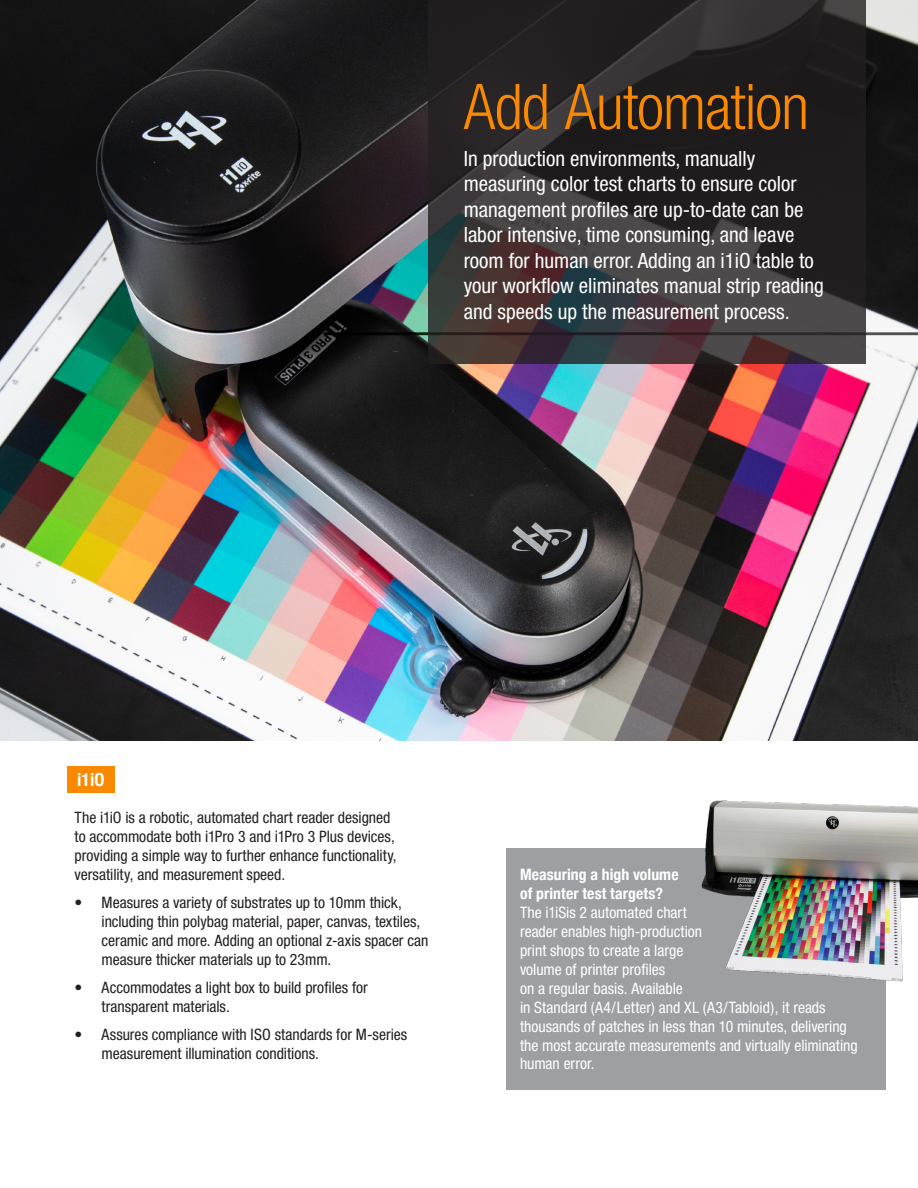
<style>
.page{position:relative;width:918px;height:1188px;background:#fff}
.page>*{position:absolute;margin:0;border:0;box-sizing:border-box;transform-origin:0 0}
.SellSheet-H1__title{font:300 condensed 63px "Helvetica Neue";letter-spacing:-.015em;color:#fa8900}
.SellSheet-H1{font:condensed 21px/25.5px "Helvetica Neue";color:#fff}
.t1{font:700 condensed 18px "Helvetica Neue";color:#fff}
._5maintext{font:condensed 15.75px/18.9px "Helvetica Neue";color:#231f20}
._5maintext-2{font:condensed 15.75px/18.9px "Helvetica Neue";color:#fff}
.s1{font-weight:700}
</style>
<div class="page">
<img style="left:0;top:0;width:918px;height:741px">
<svg style="left:428px;top:0;width:438px;height:364px;background:#302b2c"></svg>
<div style="left:67px;top:766px;width:48px;height:26px;background:#fa8900"></div>
<div style="left:507px;top:848px;width:379px;height:242px;background:#9d9fa2"></div>
<img style="left:701px;top:800px;width:217px;height:182px">
<p class="SellSheet-H1__title" style="left:464px;top:71px;width:347px">Add Automation</p>
<p class="SellSheet-H1" style="left:464px;top:146px;width:362px">In production environments, manually measuring color test charts to ensure color management profiles are up-to-date can be labor intensive, time consuming, and leave room for human error. Adding an i1iO table to your workflow eliminates manual strip reading and speeds up the measurement process.</p>
<p class="t1" style="left:77px;top:765px;width:29px">i1iO</p>
<p class="_5maintext" style="left:75px;top:808px;width:324px">The i1iO is a robotic, automated chart reader designed to accommodate both i1Pro 3 and i1Pro 3 Plus devices, providing a simple way to further enhance functionality, versatility, and measurement speed.</p>
<p class="_5maintext" style="left:102px;top:893px;width:328px;text-indent:-27px">• Measures a variety of substrates up to 10mm thick, including thin polybag material, paper, canvas, textiles, ceramic and more. Adding an optional z-axis spacer can measure thicker materials up to 23mm.</p>
<p class="_5maintext" style="left:102px;top:978px;width:268px;text-indent:-27px">• Accommodates a light box to build profiles for transparent materials.</p>
<p class="_5maintext" style="left:102px;top:1025px;width:307px;text-indent:-27px">• Assures compliance with ISO standards for M-series measurement illumination conditions.</p>
<p class="_5maintext-2" style="left:520px;top:865px;width:339px"><span class="s1">Measuring a high volume<br>of printer test targets?<br></span>The i1iSis 2 automated chart<br>reader enables high-production<br>print shops to create a large<br>volume of printer profiles<br>on a regular basis. Available<br>in Standard (A4/Letter) and XL (A3/Tabloid), it reads thousands of patches in less than 10 minutes, delivering the most accurate measurements and virtually eliminating human error.</p>
</div>
